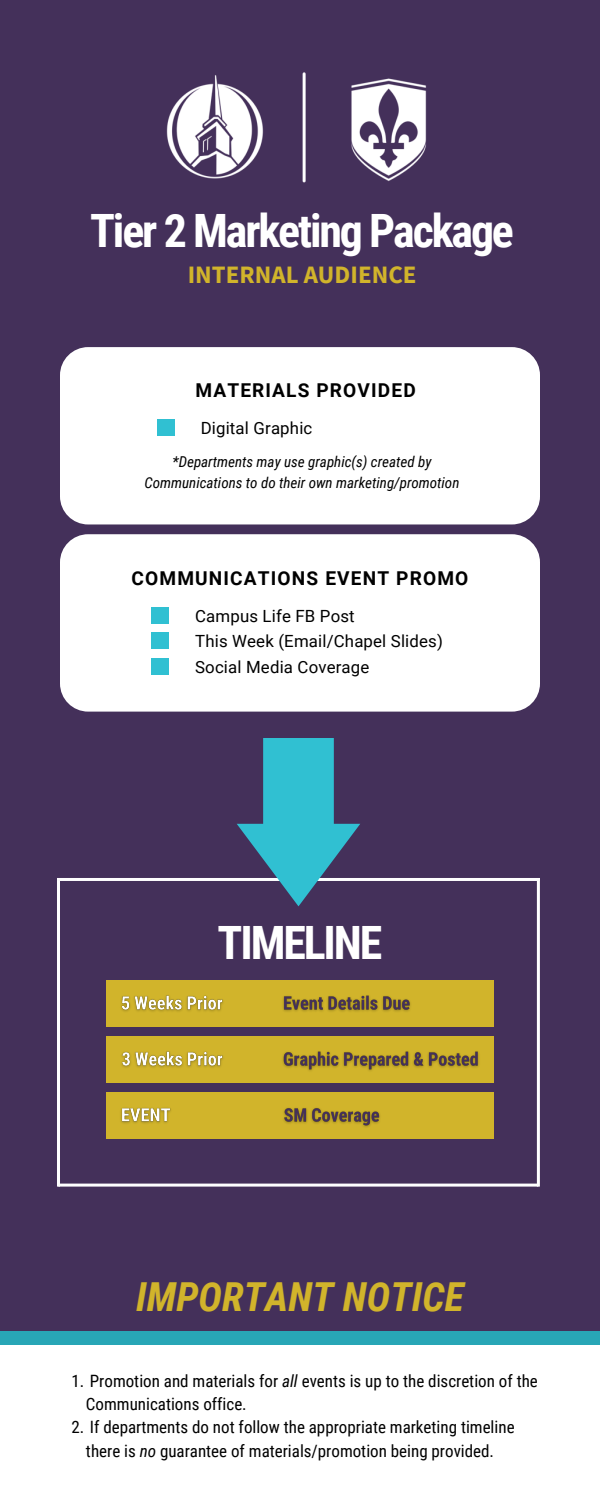
<style>
.page{position:relative;width:600px;height:1500px;background:#44305a}
.page>*{position:absolute;margin:0;border:0;box-sizing:border-box;transform-origin:0 0}
.t1{font:700 46px "Roboto Condensed";letter-spacing:-.045em;color:#fff}
.t2{font:italic 700 40px "Roboto Condensed";color:#d1b42b}
.t3{font:700 25px "Source Sans Pro";color:#d1b42b}
.t4{font:700 19.1px "Roboto";letter-spacing:.06em;color:#000}
.t5{font:17px/23.2px "Roboto Condensed";color:#000}
.t6{font:16.8px "Roboto";letter-spacing:.01em;color:#000}
.t7{font:italic 15px/21px "Roboto Condensed";color:#000;text-align:center}
.s1{font-style:italic}
</style>
<div class="page">
<div style="left:60px;top:347px;width:480px;height:177px;background:#fff;border-radius:28px"></div>
<div style="left:157px;top:419px;width:17px;height:17px;background:#30c0d2"></div>
<div style="left:60px;top:534px;width:480px;height:178px;background:#fff;border-radius:28px"></div>
<div style="left:152px;top:607px;width:17px;height:17px;background:#30c0d2"></div>
<div style="left:152px;top:632px;width:17px;height:17px;background:#30c0d2"></div>
<div style="left:152px;top:658px;width:17px;height:17px;background:#30c0d2"></div>
<hr style="left:57px;top:881px;width:3px;height:306px;background:#fff">
<hr style="left:537px;top:881px;width:3px;height:306px;background:#fff">
<hr style="left:57px;top:878px;width:483px;height:3px;background:#fff">
<hr style="left:58px;top:1184px;width:480px;height:3px;background:#fff">
<div style="left:106px;top:981px;width:388px;height:46px;background:#d1b42b"></div>
<img style="left:121px;top:995px;width:102px;height:17px">
<img style="left:283px;top:995px;width:128px;height:17px">
<div style="left:106px;top:1036px;width:388px;height:47px;background:#d1b42b"></div>
<img style="left:122px;top:1051px;width:101px;height:17px">
<img style="left:282px;top:1051px;width:197px;height:20px">
<div style="left:106px;top:1092px;width:388px;height:47px;background:#d1b42b"></div>
<img style="left:121px;top:1108px;width:50px;height:15px">
<img style="left:284px;top:1108px;width:96px;height:19px">
<svg style="left:237px;top:738px;width:123px;height:168px"></svg>
<div style="left:0;top:1332px;width:600px;height:168px;background:#fff"></div>
<div style="left:0;top:1332px;width:600px;height:13px;background:#28a6b6"></div>
<img style="left:166px;top:72px;width:261px;height:111px">
<p class="t1" style="left:90px;top:205px;width:425px">Tier 2 Marketing Package</p>
<p class="t3" style="left:188px;top:259px;width:230px">INTERNAL AUDIENCE</p>
<h2 class="t4" style="left:196px;top:379px;width:222px">MATERIALS PROVIDED</h2>
<p class="t6" style="left:201px;top:418px;width:113px">Digital Graphic</p>
<h4 class="t7" style="left:144px;top:451px;width:317px">*Departments may use graphic(s) created by<br>Communications to do their own marketing/promotion</h4>
<h5 class="t4" style="left:132px;top:567px;width:338px">COMMUNICATIONS EVENT PROMO</h5>
<h5 class="t6" style="left:195px;top:606px;width:161px">Campus Life FB Post</h5>
<p class="t6" style="left:195px;top:632px;width:249px">This Week (Email/Chapel Slides)</p>
<p class="t6" style="left:195px;top:657px;width:176px">Social Media Coverage</p>
<p class="t1" style="left:218px;top:916px;width:166px">TIMELINE</p>
<p class="t2" style="left:136px;top:1274px;width:329px">IMPORTANT NOTICE</p>
<h1 class="t5" style="left:86px;top:1369px;width:453px;text-indent:-15px">1. Promotion and materials for <span class="s1">all</span> events is up to the discretion of the<br>Communications office.</h1>
<h3 class="t5" style="left:71px;top:1416px;width:445px;text-align:center">2. If departments do not follow the appropriate marketing timeline there is <span class="s1">no</span> guarantee of materials/promotion being provided.</h3>
</div>
